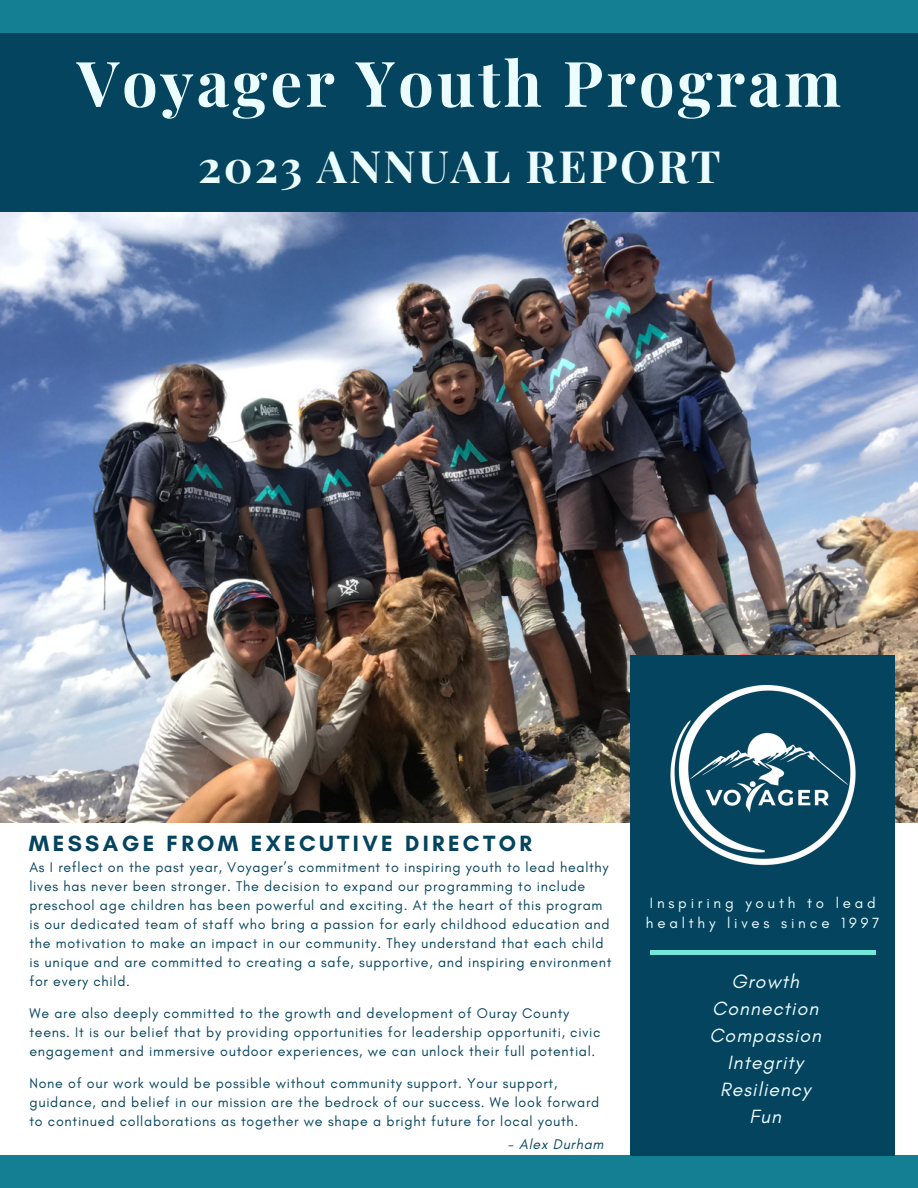
<style>
.page{position:relative;width:918px;height:1188px;background:#fff}
.page>*{position:absolute;margin:0;border:0;box-sizing:border-box;transform-origin:0 0}
.t1{font:700 63px "Playfair Display";letter-spacing:.05em;color:#ebfdff}
.t2{font:700 44.7px "Playfair Display";letter-spacing:.05em;color:#ebfdff}
.t3{font:700 22.5px "Glacial Indifference";letter-spacing:.15em;color:#05445e}
.t4{font:italic 19.5px "Glacial Indifference";letter-spacing:.05em;color:#ebfdff}
.t5{font:15.15px/20.2px "Glacial Indifference";letter-spacing:.25em;color:#ebfdff}
.t6{font:14.25px/19px "Glacial Indifference";letter-spacing:.05em;color:#05445e}
.t7{font:italic 14.25px "Glacial Indifference";letter-spacing:.05em;color:#05445e}
</style>
<div class="page">
<div style="left:0;top:31px;width:918px;height:182px;background:#05445e"></div>
<div style="left:0;top:0;width:918px;height:32px;background:#147e93"></div>
<img style="left:0;top:213px;width:918px;height:610px">
<div style="left:0;top:1156px;width:918px;height:32px;background:#147e93"></div>
<div style="left:631px;top:655px;width:264px;height:501px;background:#05445e"></div>
<hr style="left:650px;top:951px;width:225px;height:3px;background:#75e6da">
<img style="left:670px;top:685px;width:186px;height:181px">
<p class="t1" style="left:77px;top:39px;width:766px">Voyager Youth Program</p>
<p class="t2" style="left:198px;top:135px;width:524px">2023 ANNUAL REPORT</p>
<p class="t3" style="left:29px;top:830px;width:505px">MESSAGE FROM EXECUTIVE DIRECTOR</p>
<p class="t6" style="left:29px;top:857px;width:584px">As I reflect on the past year, Voyager’s commitment to inspiring youth to lead healthy lives has never been stronger. The decision to expand our programming to include preschool age children has been powerful and exciting. At the heart of this program is our dedicated team of staff who bring a passion for early childhood education and the motivation to make an impact in our community. They understand that each child is unique and are committed to creating a safe, supportive, and inspiring environment for every child.</p>
<p class="t6" style="left:29px;top:1003px;width:573px">We are also deeply committed to the growth and development of Ouray County teens. It is our belief that by providing opportunities for leadership opportuniti, civic engagement and immersive outdoor experiences, we can unlock their full potential.</p>
<p class="t6" style="left:29px;top:1073px;width:571px">None of our work would be possible without community support. Your support, guidance, and belief in our mission are the bedrock of our success. We look forward to continued collaborations as together we shape a bright future for local youth.</p>
<p class="t7" style="left:508px;top:1135px;width:97px">- Alex Durham</p>
<p class="t5" style="left:646px;top:892px;width:235px">Inspiring youth to lead healthy lives since 1997</p>
<p class="t4" style="left:732px;top:970px;width:69px">Growth</p>
<p class="t4" style="left:712px;top:997px;width:108px">Connection</p>
<p class="t4" style="left:709px;top:1024px;width:113px">Compassion</p>
<p class="t4" style="left:728px;top:1051px;width:77px">Integrity</p>
<p class="t4" style="left:720px;top:1078px;width:92px">Resiliency</p>
<p class="t4" style="left:750px;top:1105px;width:33px">Fun</p>
</div>
